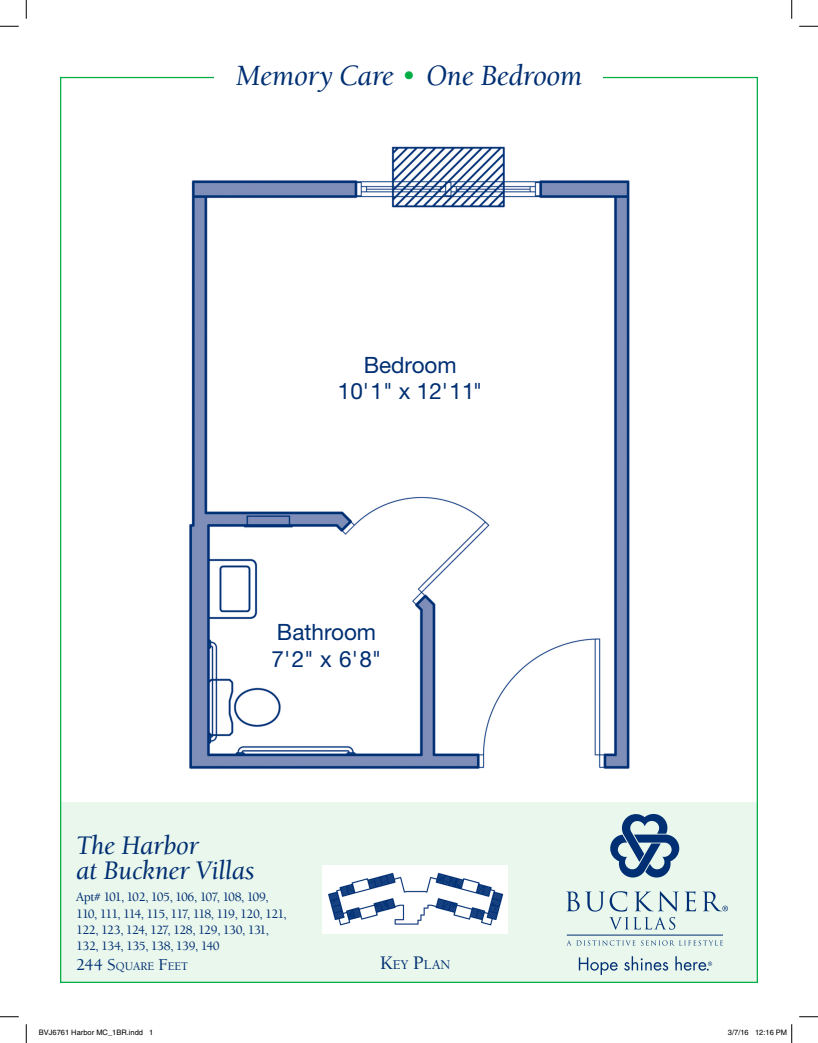
<style>
.page{position:relative;width:818px;height:1043px;background:#fff}
.page>*{position:absolute;margin:0;border:0;box-sizing:border-box;transform-origin:0 0}
.t1{font:italic 500 28.75px "Berkeley Old Style Itc T";letter-spacing:-.01em;color:#002f73}
.t2{font:italic 500 26.25px/25px "Berkeley Old Style Itc T";letter-spacing:-.01em;color:#002f73}
.t3{font:22.5px/26.2px "Helvetica Neue";color:#002f73;text-align:center}
.t4{font:500 13.12px "Berkeley Old Style Itc T";color:#002f73}
.t5{font:500 12.5px/16.2px "Berkeley Old Style Itc T";letter-spacing:-.055em;color:#002f73}
.t6{font:500 11.38px "Berkeley Old Style Itc T";letter-spacing:.015em;color:#002f73}
.t7{font:7.5px "Helvetica";color:#000}
.s1{color:#00ad44}
.s2{font-size:16.25px}
.s3{font-size:18.75px}
</style>
<div class="page">
<div style="left:60px;top:802px;width:697px;height:180px;background:#eaf7ec"></div>
<img style="left:189px;top:146px;width:441px;height:623px">
<img style="left:322px;top:865px;width:186px;height:68px">
<div style="left:210px;top:348px;width:400px;height:57px;background:#fff"></div>
<div style="left:262px;top:605px;width:129px;height:79px;background:#fff"></div>
<div style="left:473px;top:400px;width:96px;height:50px;background:#fff"></div>
<svg style="left:610px;top:813px;width:69px;height:64px"></svg>
<hr style="left:566px;top:934px;width:157px;height:1px;background:#002f73">
<svg style="left:566px;top:891px;width:162px;height:20px"></svg>
<svg style="left:609px;top:917px;width:66px;height:12px"></svg>
<svg style="left:578px;top:957px;width:39px;height:17px"></svg>
<svg style="left:624px;top:956px;width:44px;height:14px"></svg>
<svg style="left:675px;top:956px;width:37px;height:14px"></svg>
<svg style="left:567px;top:940px;width:68px;height:5px"></svg>
<svg style="left:641px;top:940px;width:82px;height:5px"></svg>
<svg style="left:0;top:25px;width:19px;height:2px"></svg>
<svg style="left:799px;top:25px;width:19px;height:2px"></svg>
<svg style="left:0;top:1016px;width:19px;height:1px"></svg>
<svg style="left:799px;top:1016px;width:19px;height:1px"></svg>
<svg style="left:25px;top:0;width:2px;height:19px"></svg>
<svg style="left:25px;top:1024px;width:2px;height:18px"></svg>
<svg style="left:791px;top:0;width:1px;height:19px"></svg>
<svg style="left:791px;top:1024px;width:1px;height:18px"></svg>
<h1 class="t1" style="left:235px;top:58px;width:348px">Memory Care <span class="s1">•</span> One Bedroom</h1>
<h3 class="t3" style="left:338px;top:351px;width:146px">Bedroom<br>10'1" x 12'11"</h3>
<h3 class="t3" style="left:271px;top:619px;width:111px;text-align:left">Bathroom<br>7'2" x 6'8"</h3>
<h2 class="t2" style="left:76px;top:833px;width:180px">The Harbor<br>at Buckner Villas</h2>
<p class="t5" style="left:76px;top:889px;width:212px">Apt# 101, 102, 105, 106, 107, 108, 109, 110, 111, 114, 115, 117, 118, 119, 120, 121, 122, 123, 124, 127, 128, 129, 130, 131, 132, 134, 135, 138, 139, 140</p>
<p class="t6" style="left:76px;top:959px;width:113px"><span class="s2">244 S</span>QUARE <span class="s2">F</span>EET</p>
<p class="t4" style="left:380px;top:956px;width:72px"><span class="s3">K</span>EY <span class="s3">P</span>LAN</p>
<p class="t7" style="left:39px;top:1028px;width:116px">BVJ6761 Harbor MC_1BR.indd 1</p>
<p class="t7" style="left:728px;top:1028px;width:61px">3/7/16 12:16 PM</p>
</div>
